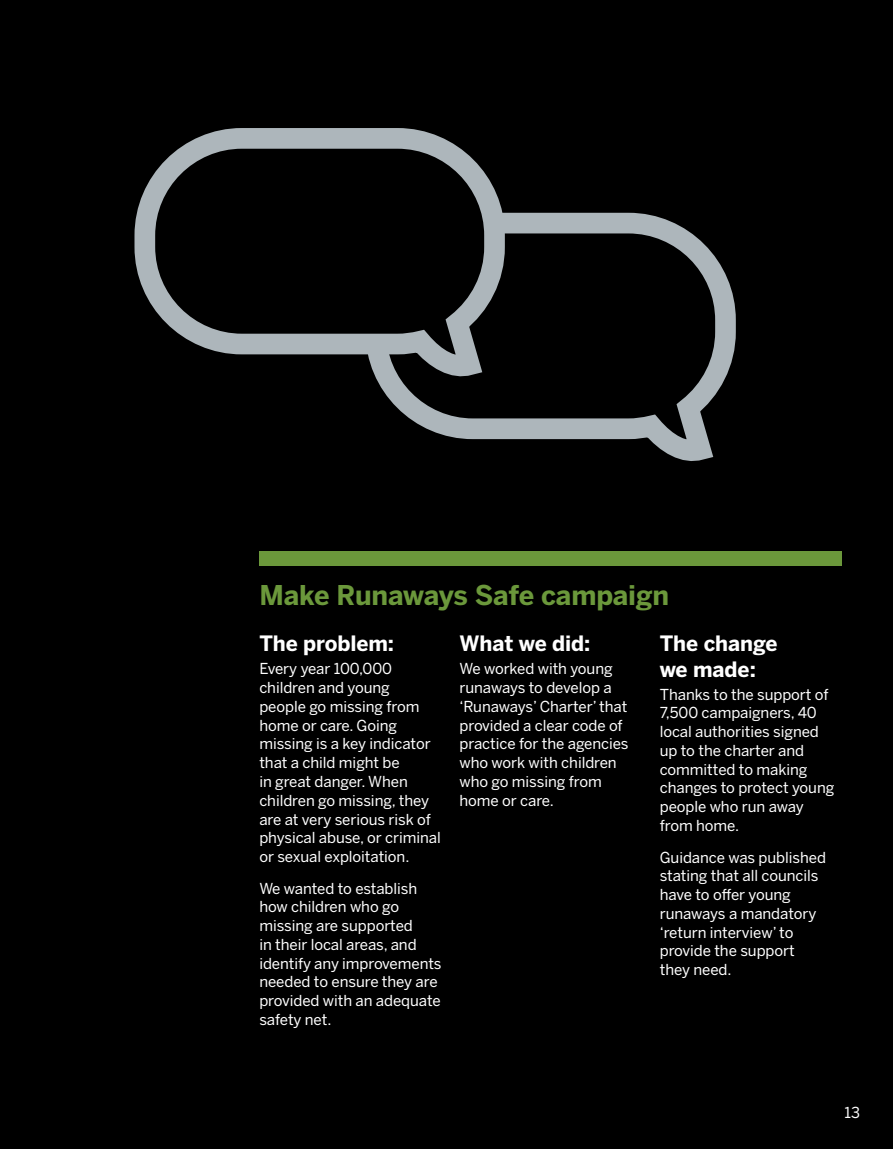
<style>
.page{position:relative;width:893px;height:1149px;background:#fff}
.page>*{position:absolute;margin:0;border:0;box-sizing:border-box;transform-origin:0 0}
.t1{font:700 27px "Benton Sans";letter-spacing:-.01em;color:#6b983b}
.t2{font:700 21px/25.2px "Benton Sans";letter-spacing:-.005em;color:#fff}
.t3{font:15px/18.8px "Benton Sans";letter-spacing:-.005em;color:#fff}
</style>
<div class="page">
<div style="left:0;top:0;width:893px;height:1148px;background:#000"></div>
<div style="left:259px;top:551px;width:583px;height:15px;background:#6b983b"></div>
<svg style="left:376px;top:212px;width:360px;height:249px"></svg>
<svg style="left:134px;top:128px;width:381px;height:251px"></svg>
<h1 class="t1" style="left:259px;top:578px;width:411px">Make Runaways Safe campaign</h1>
<h2 class="t2" style="left:259px;top:630px;width:136px">The problem:</h2>
<p class="t3" style="left:259px;top:659px;width:183px">Every year 100,000 children and young<br>people go missing from home or care. Going missing is a key indicator that a child might be<br>in great danger. When children go missing, they are at very serious risk of physical abuse, or criminal or sexual exploitation.</p>
<p class="t3" style="left:259px;top:878px;width:184px">We wanted to establish how children who go missing are supported<br>in their local areas, and identify any improvements needed to ensure they are provided with an adequate safety net.</p>
<h2 class="t2" style="left:460px;top:630px;width:132px">What we did:</h2>
<p class="t3" style="left:460px;top:659px;width:171px">We worked with young runaways to develop a ‘Runaways’ Charter’ that provided a clear code of practice for the agencies who work with children who go missing from home or care.</p>
<h2 class="t2" style="left:660px;top:630px;width:119px">The change we made:</h2>
<p class="t3" style="left:660px;top:684px;width:176px">Thanks to the support of<br>7,500 campaigners, 40 local authorities signed up to the charter and committed to making changes to protect young people who run away from home.</p>
<p class="t3" style="left:660px;top:847px;width:168px">Guidance was published stating that all councils have to offer young runaways a mandatory ‘return interview’ to provide the support they need.</p>
<p class="t3" style="left:845px;top:1102px;width:17px">13</p>
</div>
